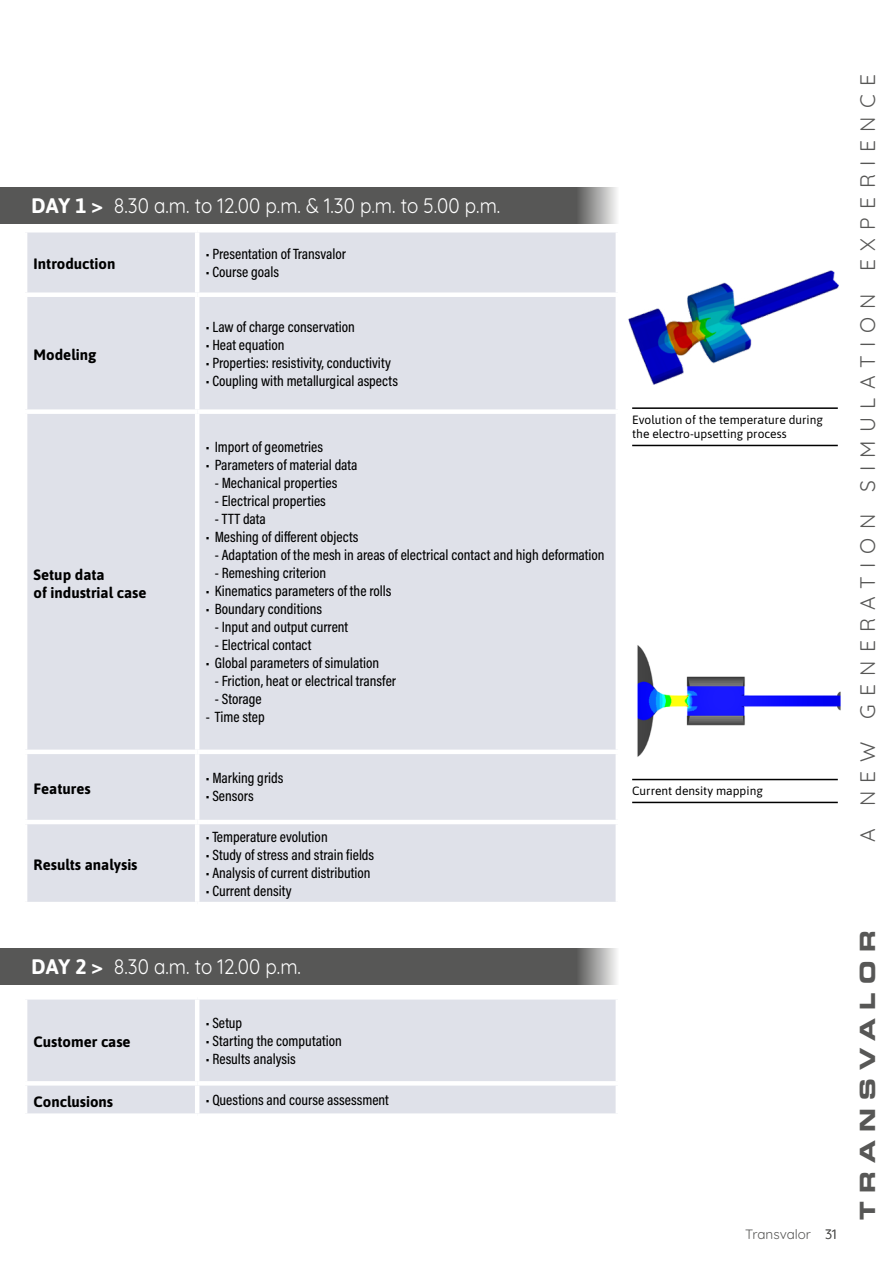
<style>
.page{position:relative;width:893px;height:1263px;background:#fff}
.page>*{position:absolute;margin:0;border:0;box-sizing:border-box;transform-origin:0 0}
.t1{font:21px "Quicksand";color:#fff;scale:.9 1}
.t2{font:21px "Quicksand";letter-spacing:.4em;color:#575756}
.t3{font:21px "Eurostile Bold Extended Two";letter-spacing:.4em;color:#575756}
.t4{font:500 15px "Acumin Pro Cond";color:#000}
.t5{font:700 15px/18px "Asap";color:#000}
.t6{font:13.5px "Quicksand";color:#575756}
.t7{font:12px/14.4px "Asap";color:#000}
.s1{font-family:"Asap";font-weight:700}
</style>
<div class="page">
<div style="left:0;top:187px;width:619px;height:36px;background:#575756"></div>
<div style="left:0;top:948px;width:619px;height:36px;background:#575756"></div>
<div style="left:27px;top:232px;width:589px;height:670px;background:#dfe1e9"></div>
<div style="left:23px;top:292px;width:174px;height:5px;background:#fff"></div>
<div style="left:23px;top:409px;width:174px;height:5px;background:#fff"></div>
<hr style="left:23px;top:750px;width:174px;height:4px;background:#fff">
<hr style="left:23px;top:820px;width:174px;height:4px;background:#fff">
<hr style="left:195px;top:232px;width:4px;height:60px;background:#fff">
<div style="left:197px;top:292px;width:423px;height:5px;background:#fff"></div>
<hr style="left:195px;top:297px;width:4px;height:112px;background:#fff">
<div style="left:197px;top:409px;width:423px;height:5px;background:#fff"></div>
<hr style="left:195px;top:414px;width:4px;height:336px;background:#fff">
<hr style="left:197px;top:750px;width:423px;height:4px;background:#fff">
<hr style="left:195px;top:754px;width:4px;height:66px;background:#fff">
<hr style="left:197px;top:820px;width:423px;height:4px;background:#fff">
<hr style="left:195px;top:824px;width:4px;height:78px;background:#fff">
<div style="left:27px;top:999px;width:589px;height:114px;background:#dfe1e9"></div>
<hr style="left:23px;top:1081px;width:174px;height:4px;background:#fff">
<hr style="left:195px;top:999px;width:4px;height:82px;background:#fff">
<hr style="left:197px;top:1081px;width:423px;height:4px;background:#fff">
<hr style="left:195px;top:1085px;width:4px;height:28px;background:#fff">
<hr style="left:632px;top:407px;width:206px;height:2px;background:#000">
<hr style="left:632px;top:445px;width:206px;height:1px;background:#000">
<hr style="left:632px;top:779px;width:206px;height:1px;background:#000">
<hr style="left:632px;top:802px;width:206px;height:1px;background:#000">
<img style="left:628px;top:270px;width:210px;height:115px">
<img style="left:637px;top:645px;width:204px;height:112px">
<h1 class="t1" style="left:31px;top:189px;width:523px"><span class="s1">DAY 1 &gt;</span> 8.30 a.m. to 12.00 p.m. &amp; 1.30 p.m. to 5.00 p.m.</h1>
<p class="t5" style="left:34px;top:254px;width:83px">Introduction</p>
<p class="t5" style="left:34px;top:345px;width:64px">Modeling</p>
<p class="t5" style="left:34px;top:565px;width:114px">Setup data<br>of industrial case</p>
<p class="t5" style="left:34px;top:779px;width:59px">Features</p>
<p class="t5" style="left:34px;top:855px;width:105px">Results analysis</p>
<p class="t4" style="left:206px;top:244px;width:142px">• Presentation of Transvalor</p>
<p class="t4" style="left:206px;top:262px;width:75px">• Course goals</p>
<p class="t4" style="left:206px;top:317px;width:151px">• Law of charge conservation</p>
<p class="t4" style="left:206px;top:335px;width:80px">• Heat equation</p>
<p class="t4" style="left:206px;top:353px;width:187px">• Properties: resistivity, conductivity</p>
<p class="t4" style="left:206px;top:371px;width:194px">• Coupling with metallurgical aspects</p>
<p class="t4" style="left:206px;top:437px;width:119px">• Import of geometries</p>
<p class="t4" style="left:206px;top:455px;width:153px">• Parameters of material data</p>
<p class="t4" style="left:215px;top:473px;width:124px">- Mechanical properties</p>
<p class="t4" style="left:215px;top:491px;width:113px">- Electrical properties</p>
<p class="t4" style="left:215px;top:509px;width:53px">- TTT data</p>
<p class="t4" style="left:206px;top:527px;width:154px">• Meshing of different objects</p>
<p class="t4" style="left:215px;top:545px;width:391px">- Adaptation of the mesh in areas of electrical contact and high deformation</p>
<p class="t4" style="left:215px;top:563px;width:113px">- Remeshing criterion</p>
<p class="t4" style="left:206px;top:581px;width:187px">• Kinematics parameters of the rolls</p>
<p class="t4" style="left:206px;top:599px;width:118px">• Boundary conditions</p>
<p class="t4" style="left:215px;top:617px;width:135px">- Input and output current</p>
<p class="t4" style="left:215px;top:635px;width:98px">- Electrical contact</p>
<p class="t4" style="left:206px;top:653px;width:175px">• Global parameters of simulation</p>
<p class="t4" style="left:215px;top:671px;width:183px">- Friction, heat or electrical transfer</p>
<p class="t4" style="left:215px;top:689px;width:48px">- Storage</p>
<p class="t4" style="left:206px;top:707px;width:60px">- Time step</p>
<p class="t4" style="left:206px;top:768px;width:79px">• Marking grids</p>
<p class="t4" style="left:206px;top:786px;width:50px">• Sensors</p>
<p class="t4" style="left:206px;top:827px;width:124px">• Temperature evolution</p>
<p class="t4" style="left:206px;top:845px;width:170px">• Study of stress and strain fields</p>
<p class="t4" style="left:206px;top:863px;width:166px">• Analysis of current distribution</p>
<p class="t4" style="left:206px;top:881px;width:88px">• Current density</p>
<h1 class="t1" style="left:31px;top:950px;width:301px"><span class="s1">DAY 2 &gt;</span> 8.30 a.m. to 12.00 p.m.</h1>
<p class="t5" style="left:34px;top:1032px;width:99px">Customer case</p>
<p class="t4" style="left:206px;top:1013px;width:38px">• Setup</p>
<p class="t4" style="left:206px;top:1031px;width:138px">• Starting the computation</p>
<p class="t4" style="left:206px;top:1049px;width:92px">• Results analysis</p>
<p class="t5" style="left:34px;top:1091px;width:81px">Conclusions</p>
<p class="t4" style="left:206px;top:1090px;width:185px">• Questions and course assessment</p>
<p class="t7" style="left:632px;top:412px;width:192px">Evolution of the temperature during the electro-upsetting process</p>
<p class="t7" style="left:632px;top:783px;width:132px">Current density mapping</p>
<h1 class="t2" style="left:851px;top:842px;width:770px;rotate:-90deg">A NEW GENERATION SIMULATION EXPERIENCE</h1>
<p class="t6" style="left:745px;top:1223px;width:68px">Transvalor</p>
<p class="t6" style="left:825px;top:1223px;width:13px">31</p>
<h1 class="t3" style="left:853px;top:1220px;width:291px;rotate:-90deg">TRANSVALOR</h1>
</div>
